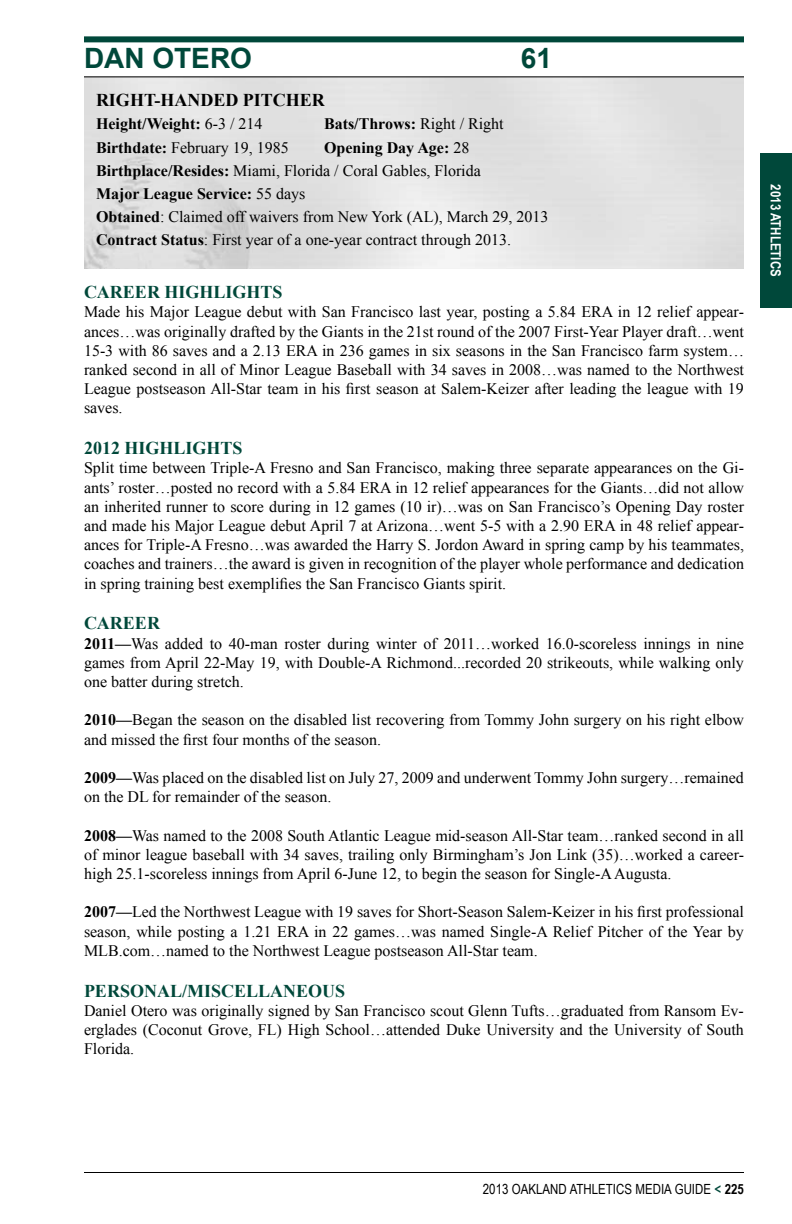
<style>
.page{position:relative;width:792px;height:1224px;background:#fff}
.page>*{position:absolute;margin:0;border:0;box-sizing:border-box;transform-origin:0 0}
.t1{font:700 28px "Arial";color:#00483a}
.t2{font:700 18px "Times New Roman";color:#00483a}
.t3{font:700 18px "Times New Roman";color:#000}
.t4{font:16px/19.2px "Times New Roman";color:#000;text-align:justify}
.t5{font:700 16px "Times New Roman";color:#000}
.t6{font:14px "Arial Narrow";color:#000}
.t7{font:700 14px "Arial Narrow";color:#fff}
.s1{font-weight:400}
.s2{font-weight:700}
.s3{font-weight:700;color:#00483a}
</style>
<div class="page">
<hr style="left:84px;top:1172px;width:660px;height:1px;background:#000">
<div style="left:760px;top:153px;width:32px;height:155px;background:#00483a"></div>
<div style="left:84px;top:36px;width:660px;height:6px;background:#00483a"></div>
<hr style="left:84px;top:76px;width:660px;height:1px;background:#000">
<p class="t1" style="left:84px;top:40px;width:170px">DAN OTERO</p>
<p class="t1" style="left:521px;top:40px;width:33px">61</p>
<p class="t3" style="left:96px;top:88px;width:118px">RIGHT-handed</p>
<p class="t3" style="left:243px;top:88px;width:13px">pitcher</p>
<p class="t5" style="left:96px;top:113px;width:168px">Height/Weight: <span class="s1">6-3 / 214</span></p>
<p class="t5" style="left:324px;top:113px;width:181px">Bats/Throws: <span class="s1">Right / Right</span></p>
<p class="t4" style="left:96px;top:137px;width:194px"><span class="s2">Birthdate:</span> February 19, 1985</p>
<p class="t4" style="left:96px;top:135px;width:454px;line-height:23.2px;text-align:left;text-indent:228px"><span class="s2">Opening Day Age:</span> 28<br><span class="s2">Birthplace/Resides:</span> Miami, Florida / Coral Gables, Florida<br><span class="s2">Major League Service:</span> 55 days<br><span class="s2">Obtained</span>: Claimed off waivers from New York (AL), March 29, 2013<br><span class="s2">Contract Status</span>: First year of a one-year contract through 2013.</p>
<p class="t2" style="left:84px;top:280px;width:107px">CAREER Highlights</p>
<p class="t4" style="left:84px;top:302px;width:662px">Made his Major League debut with San Francisco last year, posting a 5.84 ERA in 12 relief appear&shy;ances…was originally drafted by the Giants in the 21st round of the 2007 First-Year Player draft…went 15-3 with 86 saves and a 2.13 ERA in 236 games in six seasons in the San Francisco farm system… ranked second in all of Minor League Baseball with 34 saves in 2008…was named to the Northwest League postseason All-Star team in his first season at Salem-Keizer after leading the league with 19 saves.</p>
<p class="t2" style="left:84px;top:436px;width:67px">2012 Highlights</p>
<p class="t4" style="left:84px;top:458px;width:662px">Split time between Triple-A Fresno and San Francisco, making three separate appearances on the Gi&shy;ants’ roster…posted no record with a 5.84 ERA in 12 relief appearances for the Giants…did not allow an inherited runner to score during in 12 games (10 ir)…was on San Francisco’s Opening Day roster and made his Major League debut April 7 at Arizona…went 5-5 with a 2.90 ERA in 48 relief appear&shy;ances for Triple-A Fresno…was awarded the Harry S. Jordon Award in spring camp by his teammates, coaches and trainers…the award is given in recognition of the player whole performance and dedication in spring training best exemplifies the San Francisco Giants spirit.</p>
<p class="t2" style="left:84px;top:611px;width:27px">Career</p>
<p class="t4" style="left:84px;top:633px;width:662px"><span class="s2">2011—</span>Was added to 40-man roster during winter of 2011…worked 16.0-scoreless innings in nine games from April 22-May 19, with Double-A Richmond...recorded 20 strikeouts, while walking only one batter during stretch.</p>
<p class="t4" style="left:84px;top:710px;width:662px"><span class="s2">2010—</span>Began the season on the disabled list recovering from Tommy John surgery on his right elbow and missed the first four months of the season.</p>
<p class="t4" style="left:84px;top:768px;width:661px"><span class="s2">2009—</span>Was placed on the disabled list on July 27, 2009 and underwent Tommy John surgery…remained on the DL for remainder of the season.</p>
<p class="t4" style="left:84px;top:825px;width:662px"><span class="s2">2008—</span>Was named to the 2008 South Atlantic League mid-season All-Star team…ranked second in all of minor league baseball with 34 saves, trailing only Birmingham’s Jon Link (35)…worked a career&shy;high 25.1-scoreless innings from April 6-June 12, to begin the season for Single-A Augusta.</p>
<p class="t4" style="left:84px;top:902px;width:662px"><span class="s2">2007—</span>Led the Northwest League with 19 saves for Short-Season Salem-Keizer in his first professional season, while posting a 1.21 ERA in 22 games…was named Single-A Relief Pitcher of the Year by MLB.com…named to the Northwest League postseason All-Star team.</p>
<p class="t2" style="left:84px;top:978px;width:24px">Perso</p>
<p class="t2" style="left:144px;top:978px;width:73px">nal/Miscella</p>
<p class="t2" style="left:283px;top:978px;width:26px">neous</p>
<p class="t4" style="left:84px;top:1001px;width:661px">Daniel Otero was originally signed by San Francisco scout Glenn Tufts…graduated from Ransom Ev&shy;erglades (Coconut Grove, FL) High School…attended Duke University and the University of South Florida.</p>
<p class="t7" style="left:786px;top:184px;width:94px;rotate:90deg">2013 Athletics</p>
<p class="t6" style="left:483px;top:1179px;width:263px">2013 OAKLAND ATHLETICS MEDIA GUIDE <span class="s3">&lt;</span> <span class="s2">225</span></p>
</div>
